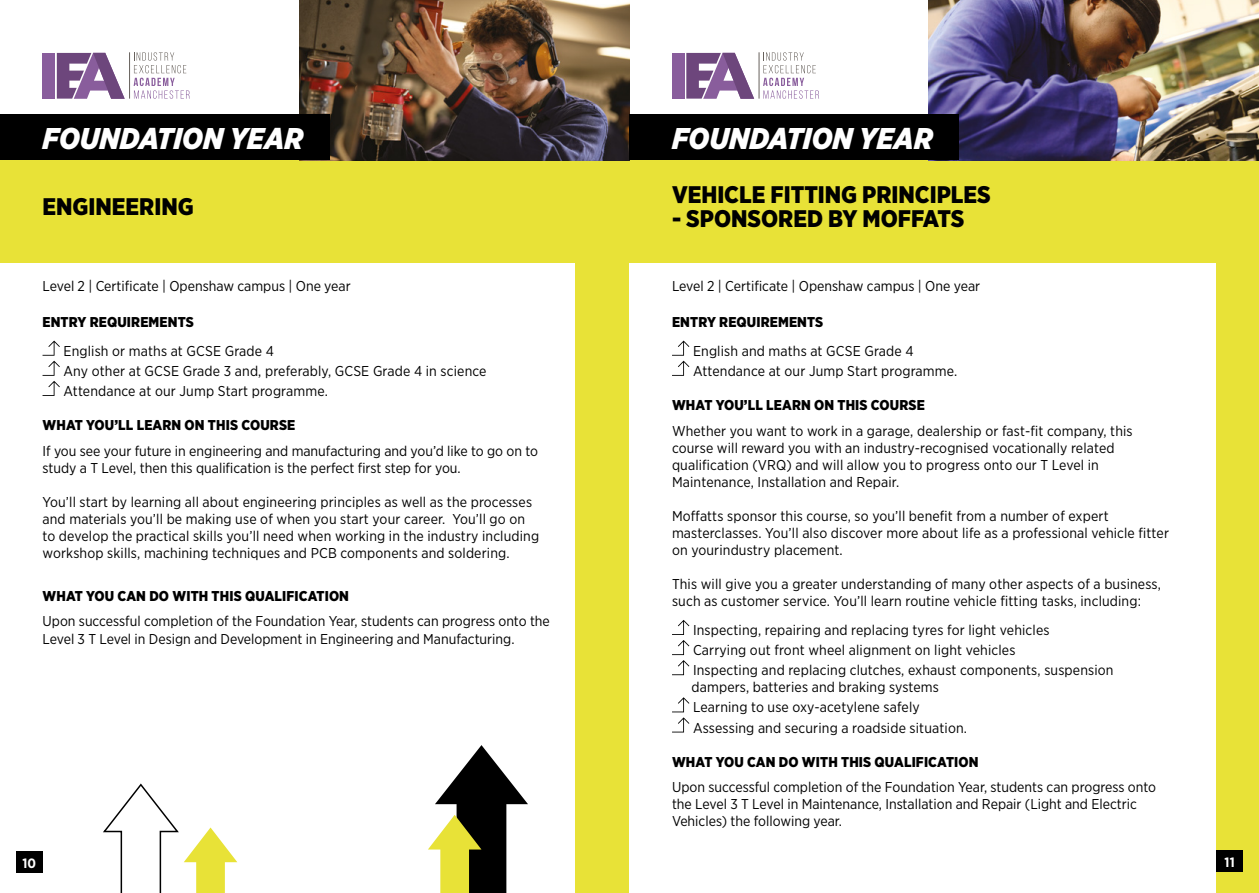
<style>
.page{position:relative;width:1259px;height:893px;background:#fff}
.page>*{position:absolute;margin:0;border:0;box-sizing:border-box;transform-origin:0 0}
.t1{font:italic 900 30px "Gotham Narrow";color:#fff}
.t2{font:900 24px "Gotham Narrow";color:#000}
.t3{font:14.25px/17.1px "Gotham Narrow";letter-spacing:.01em;color:#000}
.t4{font:900 14.25px "Gotham Narrow";letter-spacing:.01em;color:#000}
.t5{font:700 13.5px "Gotham Narrow";color:#fff}
</style>
<div class="page">
<div style="left:0;top:160px;width:1259px;height:733px;background:#e8e237"></div>
<div style="left:0;top:263px;width:574px;height:630px;background:#fff"></div>
<svg style="left:134px;top:52px;width:56px;height:47px"></svg>
<div style="left:43px;top:53px;width:12px;height:46px;background:#895d9c"></div>
<svg style="left:57px;top:53px;width:68px;height:46px"></svg>
<hr style="left:129px;top:52px;width:1px;height:47px;background:#67615c">
<svg style="left:428px;top:745px;width:100px;height:148px"></svg>
<svg style="left:103px;top:783px;width:134px;height:110px"></svg>
<svg style="left:43px;top:341px;width:17px;height:55px"></svg>
<img style="left:299px;top:0;width:330px;height:160px">
<div style="left:0;top:115px;width:330px;height:45px;background:#000"></div>
<div style="left:629px;top:263px;width:587px;height:630px;background:#fff"></div>
<img style="left:929px;top:0;width:330px;height:160px">
<div style="left:629px;top:115px;width:330px;height:45px;background:#000"></div>
<svg style="left:763px;top:52px;width:56px;height:47px"></svg>
<div style="left:672px;top:53px;width:12px;height:46px;background:#895d9c"></div>
<svg style="left:686px;top:53px;width:68px;height:46px"></svg>
<hr style="left:759px;top:52px;width:1px;height:47px;background:#67615c">
<svg style="left:672px;top:341px;width:17px;height:35px"></svg>
<svg style="left:672px;top:620px;width:17px;height:55px"></svg>
<svg style="left:672px;top:697px;width:17px;height:35px"></svg>
<div style="left:16px;top:852px;width:27px;height:21px;background:#000"></div>
<div style="left:1216px;top:850px;width:26px;height:22px;background:#000"></div>
<h1 class="t1" style="left:43px;top:119px;width:262px">FOUNDATION YEAR</h1>
<h1 class="t1" style="left:672px;top:119px;width:262px">FOUNDATION YEAR</h1>
<h2 class="t2" style="left:43px;top:191px;width:153px">ENGINEERING</h2>
<p class="t3" style="left:43px;top:277px;width:310px">Level 2 | Certificate | Openshaw campus | One year</p>
<p class="t4" style="left:43px;top:313px;width:153px">ENTRY REQUIREMENTS</p>
<p class="t3" style="left:64px;top:340px;width:424px;line-height:20.1px">English or maths at GCSE Grade 4<br>Any other at GCSE Grade 3 and, preferably, GCSE Grade 4 in science<br>Attendance at our Jump Start programme.</p>
<p class="t4" style="left:43px;top:416px;width:254px">WHAT YOU’LL LEARN ON THIS COURSE</p>
<p class="t3" style="left:43px;top:442px;width:497px">If you see your future in engineering and manufacturing and you’d like to go on to study a T Level, then this qualification is the perfect first step for you.</p>
<p class="t3" style="left:43px;top:493px;width:498px">You’ll start by learning all about engineering principles as well as the processes and materials you’ll be making use of when you start your career. You’ll go on to develop the practical skills you’ll need when working in the industry including workshop skills, machining techniques and PCB components and soldering.</p>
<p class="t4" style="left:43px;top:586px;width:308px">WHAT YOU CAN DO WITH THIS QUALIFICATION</p>
<p class="t3" style="left:43px;top:612px;width:509px">Upon successful completion of the Foundation Year, students can progress onto the<br>Level 3 T Level in Design and Development in Engineering and Manufacturing.</p>
<h2 class="t2" style="left:672px;top:179px;width:320px">VEHICLE FITTING PRINCIPLES</h2>
<h2 class="t2" style="left:672px;top:203px;width:294px">- SPONSORED BY MOFFATS</h2>
<p class="t3" style="left:672px;top:277px;width:310px">Level 2 | Certificate | Openshaw campus | One year</p>
<p class="t4" style="left:672px;top:313px;width:153px">ENTRY REQUIREMENTS</p>
<p class="t3" style="left:693px;top:340px;width:266px;line-height:20.1px">English and maths at GCSE Grade 4<br>Attendance at our Jump Start programme.</p>
<p class="t4" style="left:672px;top:395px;width:254px">WHAT YOU’LL LEARN ON THIS COURSE</p>
<p class="t3" style="left:672px;top:422px;width:462px">Whether you want to work in a garage, dealership or fast-fit company, this course will reward you with an industry-recognised vocationally related qualification (VRQ) and will allow you to progress onto our T Level in Maintenance, Installation and Repair.</p>
<p class="t3" style="left:672px;top:507px;width:498px">Moffatts sponsor this course, so you’ll benefit from a number of expert masterclasses. You’ll also discover more about life as a professional vehicle fitter on yourindustry placement.</p>
<p class="t3" style="left:672px;top:575px;width:490px">This will give you a greater understanding of many other aspects of a business, such as customer service. You’ll learn routine vehicle fitting tasks, including:</p>
<p class="t3" style="left:693px;top:620px;width:422px;line-height:20.1px">Inspecting, repairing and replacing tyres for light vehicles<br>Carrying out front wheel alignment on light vehicles<br>Inspecting and replacing clutches, exhaust components, suspension</p>
<p class="t3" style="left:691px;top:677px;width:277px;line-height:20.1px">dampers, batteries and braking systems<br>Learning to use oxy-acetylene safely<br>Assessing and securing a roadside situation.</p>
<p class="t4" style="left:672px;top:752px;width:308px">WHAT YOU CAN DO WITH THIS QUALIFICATION</p>
<p class="t3" style="left:672px;top:778px;width:485px">Upon successful completion of the Foundation Year, students can progress onto the Level 3 T Level in Maintenance, Installation and Repair (Light and Electric<br>Vehicles) the following year.</p>
<p class="t5" style="left:22px;top:854px;width:15px">10</p>
<p class="t5" style="left:1224px;top:853px;width:12px">11</p>
</div>
